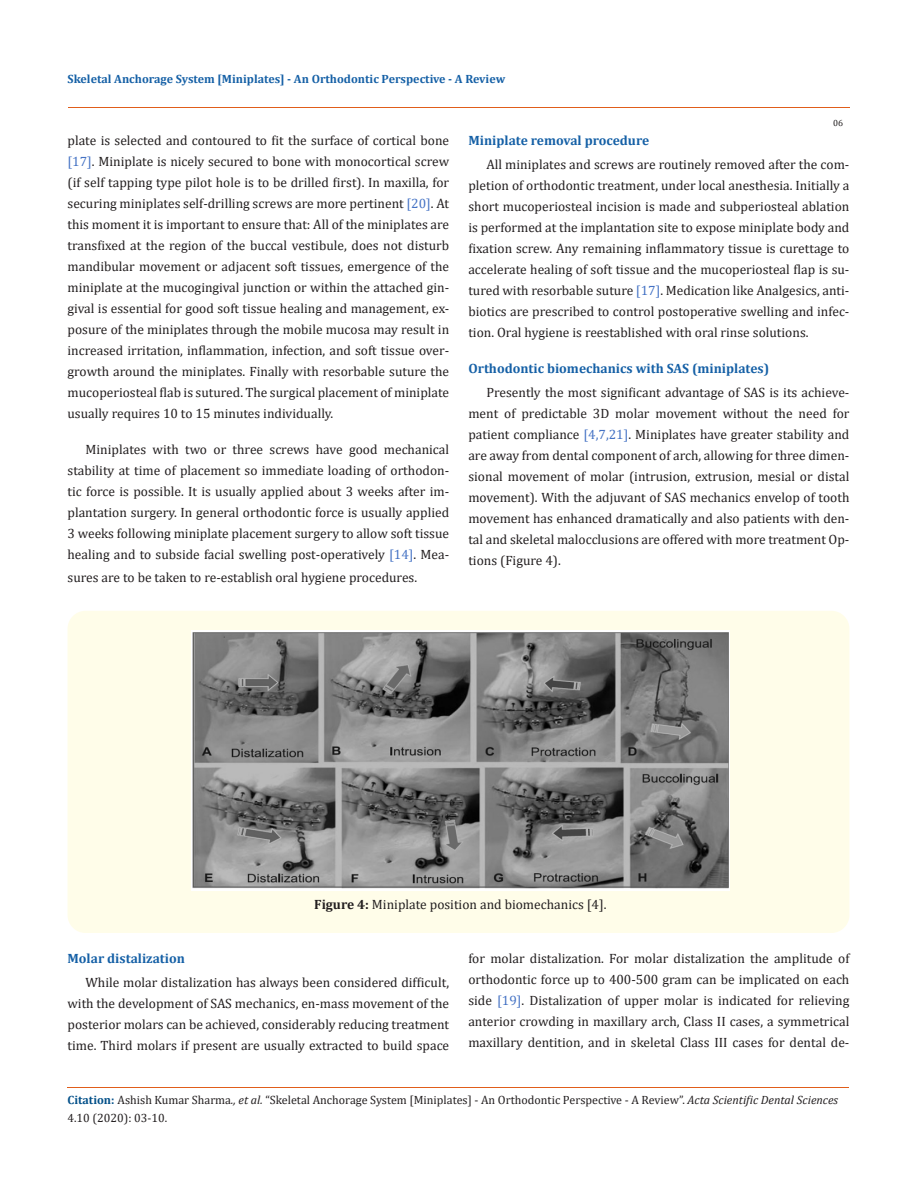
<style>
.page{position:relative;width:917px;height:1188px;background:#fff}
.page>*{position:absolute;margin:0;border:0;box-sizing:border-box;transform-origin:0 0}
.t1{font:13.5px/21px "Cambria";color:#231f20;text-align:justify}
.List_Paragraph{font:700 13.5px "Cambria";color:#1560a6}
.t2{font:12px/18px "Cambria";color:#231f20}
.t3{font:700 12px "Cambria";color:#1560a6}
.t4{font:9px "Cambria";color:#231f20}
.s1{color:#4472c4}
.s2{font-weight:700}
.s3{font-weight:700;color:#035089}
.s4{font-style:italic}
</style>
<div class="page">
<div style="left:68px;top:611px;width:781px;height:322px;background:#fffde9;border-radius:18px"></div>
<img style="left:192px;top:630px;width:537px;height:260px">
<hr style="left:68px;top:108px;width:781px;height:1px;background:#e05d1a">
<hr style="left:68px;top:1088px;width:781px;height:1px;background:#e05d1a">
<p class="t3" style="left:68px;top:70px;width:439px">Skeletal Anchorage System [Miniplates] - An Orthodontic Perspective - A Review</p>
<p class="t4" style="left:833px;top:118px;width:11px">06</p>
<p class="t1" style="left:68px;top:130px;width:383px">plate is selected and contoured to fit the surface of cortical bone <span class="s1">[17]</span>. Miniplate is nicely secured to bone with monocortical screw (if self tapping type pilot hole is to be drilled first). In maxilla, for securing miniplates self-drilling screws are more pertinent <span class="s1">[20]</span>. At this moment it is important to ensure that: All of the miniplates are transfixed at the region of the buccal vestibule, does not disturb mandibular movement or adjacent soft tissues, emergence of the miniplate at the mucogingival junction or within the attached gin&shy;gival is essential for good soft tissue healing and management, ex&shy;posure of the miniplates through the mobile mucosa may result in increased irritation, inflammation, infection, and soft tissue over&shy;growth around the miniplates. Finally with resorbable suture the mucoperiosteal flab is sutured. The surgical placement of miniplate usually requires 10 to 15 minutes individually.</p>
<p class="t1" style="left:68px;top:439px;width:383px;text-indent:18px">Miniplates with two or three screws have good mechanical stability at time of placement so immediate loading of orthodon&shy;tic force is possible. It is usually applied about 3 weeks after im&shy;plantation surgery. In general orthodontic force is usually applied 3 weeks following miniplate placement surgery to allow soft tissue healing and to subside facial swelling post-operatively <span class="s1">[14]</span>. Mea-</p>
<p class="t1" style="left:68px;top:567px;width:351px">sures are to be taken to re-establish oral hygiene procedures.</p>
<p class="List_Paragraph" style="left:468px;top:131px;width:182px">Miniplate removal procedure</p>
<p class="t1" style="left:468px;top:154px;width:382px;text-indent:18px">All miniplates and screws are routinely removed after the com&shy;pletion of orthodontic treatment, under local anesthesia. Initially a short mucoperiosteal incision is made and subperiosteal ablation is performed at the implantation site to expose miniplate body and fixation screw. Any remaining inflammatory tissue is curettage to accelerate healing of soft tissue and the mucoperiosteal flap is su&shy;tured with resorbable suture <span class="s1">[17]</span>. Medication like Analgesics, anti&shy;biotics are prescribed to control postoperative swelling and infec&shy;tion. Oral hygiene is reestablished with oral rinse solutions.</p>
<p class="List_Paragraph" style="left:468px;top:358px;width:302px">Orthodontic biomechanics with SAS (miniplates)</p>
<p class="t1" style="left:468px;top:381px;width:382px;text-indent:18px">Presently the most significant advantage of SAS is its achieve&shy;ment of predictable 3D molar movement without the need for patient compliance <span class="s1">[4,7,21]</span>. Miniplates have greater stability and are away from dental component of arch, allowing for three dimen&shy;sional movement of molar (intrusion, extrusion, mesial or distal movement). With the adjuvant of SAS mechanics envelop of tooth movement has enhanced dramatically and also patients with den&shy;tal and skeletal malocclusions are offered with more treatment Op&shy;tions (Figure 4).</p>
<p class="t1" style="left:314px;top:894px;width:294px"><span class="s2">Figure 4:</span> Miniplate position and biomechanics [4].</p>
<p class="List_Paragraph" style="left:68px;top:949px;width:119px">Molar distalization</p>
<p class="t1" style="left:68px;top:972px;width:383px;text-indent:18px">While molar distalization has always been considered difficult, with the development of SAS mechanics, en-mass movement of the posterior molars can be achieved, considerably reducing treatment time. Third molars if present are usually extracted to build space</p>
<p class="t1" style="left:468px;top:948px;width:382px">for molar distalization. For molar distalization the amplitude of orthodontic force up to 400-500 gram can be implicated on each side <span class="s1">[19]</span>. Distalization of upper molar is indicated for relieving anterior crowding in maxillary arch, Class II cases, a symmetrical maxillary dentition, and in skeletal Class III cases for dental de-</p>
<p class="t2" style="left:68px;top:1091px;width:772px"><span class="s3">Citation:</span> Ashish Kumar Sharma<span class="s4">., et al.</span> “Skeletal Anchorage System [Miniplates] - An Orthodontic Perspective - A Review”. <span class="s4">Acta Scientific Dental Sciences<br></span>4.10 (2020): 03-10.</p>
</div>
